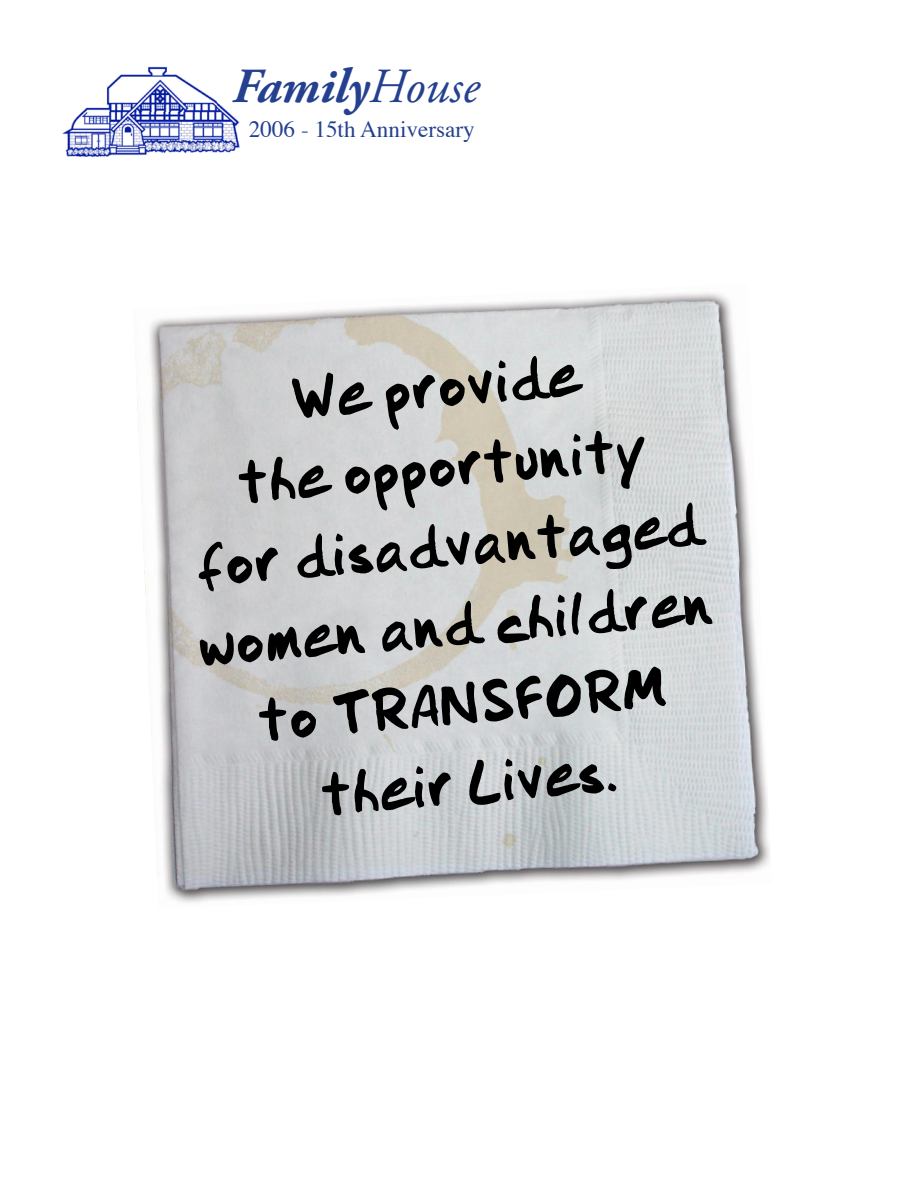
<style>
.page{position:relative;width:918px;height:1188px;background:#fff}
.page>*{position:absolute;margin:0;border:0;box-sizing:border-box;transform-origin:0 0}
.t1{font:italic 700 49.05px "Adobe Garamond Pro";color:#24408f}
.t2{font:48px/79.5px "Did";color:#000;text-align:center}
.t3{font:23.1px "Times";color:#24408f}
.s1{font-weight:400}
</style>
<div class="page">
<img style="left:137px;top:292px;width:633px;height:611px">
<img style="left:62px;top:102px;width:178px;height:55px">
<img style="left:62px;top:66px;width:155px;height:45px">
<p class="t1" style="left:232px;top:59px;width:248px">Family<span class="s1">House</span></p>
<p class="t3" style="left:249px;top:108px;width:227px">2006 - 15th Anniversary</p>
<p class="t2" style="left:175px;top:378px;width:517px;rotate:-5deg">We provide<br>the opportunity<br>for disadvantaged women and children to TRANSFORM their Lives.</p>
</div>
